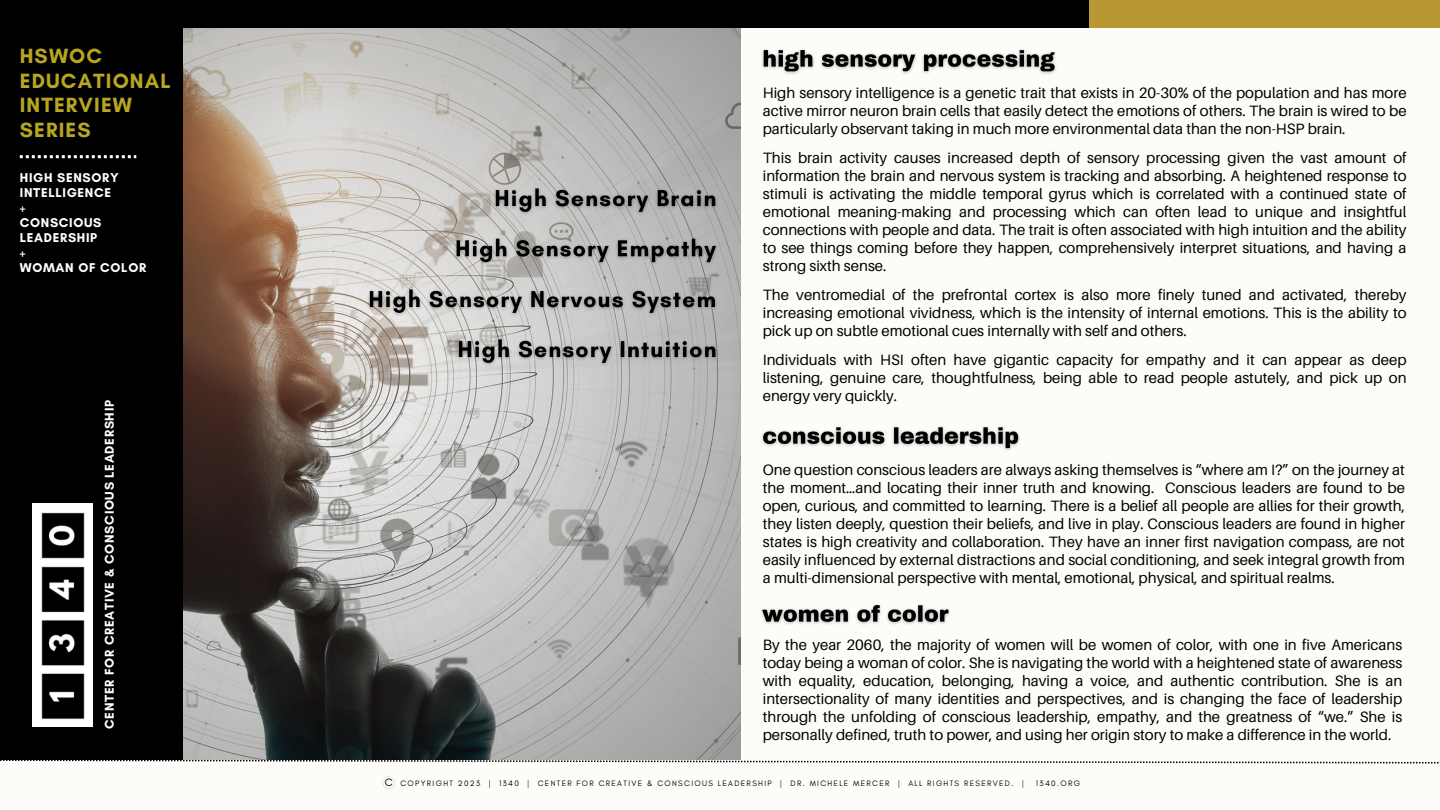
<style>
.page{position:relative;width:1440px;height:810px;background:#fdfcf8}
.page>*{position:absolute;margin:0;border:0;box-sizing:border-box;transform-origin:0 0}
.t1{font:700 21px "Glacial Indifference";letter-spacing:.055em;color:#b8a520}
.t2{font:15px/18px "Aileron";color:#000;text-align:justify}
.t3{font:700 13px/15px "Glacial Indifference";letter-spacing:.055em;color:#fff}
.t4{font:10.9px "Glacial Indifference";color:#000}
.t5{font:8px "Glacial Indifference";letter-spacing:.165em;color:#000}
</style>
<div class="page">
<svg style="left:0;top:759px;width:1439px;height:5px"></svg>
<svg style="left:383px;top:777px;width:12px;height:12px"></svg>
<div style="left:0;top:0;width:184px;height:759px;background:#000"></div>
<svg style="left:20px;top:155px;width:116px;height:3px"></svg>
<img style="left:33px;top:503px;width:60px;height:224px">
<img style="left:184px;top:28px;width:556px;height:732px">
<img style="left:762px;top:49px;width:294px;height:25px">
<img style="left:761px;top:426px;width:259px;height:25px">
<img style="left:761px;top:604px;width:189px;height:21px">
<img style="left:490px;top:184px;width:232px;height:36px">
<img style="left:450px;top:234px;width:273px;height:36px">
<img style="left:364px;top:284px;width:358px;height:36px">
<img style="left:453px;top:334px;width:269px;height:37px">
<div style="left:0;top:0;width:1089px;height:28px;background:#000"></div>
<div style="left:1089px;top:0;width:351px;height:28px;background:#b99834"></div>
<p class="t1" style="left:20px;top:43px;width:84px">HSWOC</p>
<p class="t1" style="left:20px;top:68px;width:152px">EDUCATIONAL</p>
<p class="t1" style="left:20px;top:92px;width:114px">INTERVIEW</p>
<p class="t1" style="left:20px;top:117px;width:72px">SERIES</p>
<p class="t3" style="left:20px;top:170px;width:100px">HIGH SENSORY<br>INTELLIGENCE</p>
<p class="t3" style="left:20px;top:200px;width:7px">+</p>
<p class="t3" style="left:20px;top:215px;width:83px">CONSCIOUS<br>LEADERSHIP</p>
<p class="t3" style="left:20px;top:245px;width:7px">+</p>
<p class="t3" style="left:20px;top:260px;width:128px">WOMAN OF COLOR</p>
<p class="t3" style="left:102px;top:729px;width:330px;rotate:-90deg">CENTER FOR CREATIVE &amp; CONSCIOUS LEADERSHIP</p>
<p class="t2" style="left:763px;top:83px;width:645px">High sensory intelligence is a genetic trait that exists in 20-30% of the population and has more active mirror neuron brain cells that easily detect the emotions of others. The brain is wired to be particularly observant taking in much more environmental data than the non-HSP brain.</p>
<p class="t2" style="left:763px;top:148px;width:645px">This brain activity causes increased depth of sensory processing given the vast amount of information the brain and nervous system is tracking and absorbing. A heightened response to stimuli is activating the middle temporal gyrus which is correlated with a continued state of emotional meaning-making and processing which can often lead to unique and insightful connections with people and data. The trait is often associated with high intuition and the ability to see things coming before they happen, comprehensively interpret situations, and having a strong sixth sense.</p>
<p class="t2" style="left:763px;top:285px;width:645px">The ventromedial of the prefrontal cortex is also more finely tuned and activated, thereby increasing emotional vividness, which is the intensity of internal emotions. This is the ability to pick up on subtle emotional cues internally with self and others.</p>
<p class="t2" style="left:763px;top:351px;width:645px">Individuals with HSI often have gigantic capacity for empathy and it can appear as deep listening, genuine care, thoughtfulness, being able to read people astutely, and pick up on energy very quickly.</p>
<p class="t2" style="left:763px;top:460px;width:644px">One question conscious leaders are always asking themselves is “where am I?” on the journey at the moment…and locating their inner truth and knowing. Conscious leaders are found to be open, curious, and committed to learning. There is a belief all people are allies for their growth, they listen deeply, question their beliefs, and live in play. Conscious leaders are found in higher states is high creativity and collaboration. They have an inner first navigation compass, are not easily influenced by external distractions and social conditioning, and seek integral growth from a multi-dimensional perspective with mental, emotional, physical, and spiritual realms.</p>
<p class="t2" style="left:763px;top:635px;width:641px">By the year 2060, the majority of women will be women of color, with one in five Americans today being a woman of color. She is navigating the world with a heightened state of awareness with equality, education, belonging, having a voice, and authentic contribution. She is an intersectionality of many identities and perspectives, and is changing the face of leadership through the unfolding of conscious leadership, empathy, and the greatness of “we.” She is personally defined, truth to power, and using her origin story to make a difference in the world.</p>
<p class="t4" style="left:385px;top:775px;width:9px">C</p>
<p class="t5" style="left:400px;top:779px;width:625px">COPYRIGHT 2023 | 1340 | CENTER FOR CREATIVE &amp; CONSCIOUS LEADERSHIP | DR. MICHELE MERCER | ALL RIGHTS RESERVED. |</p>
<p class="t5" style="left:1036px;top:779px;width:46px">1340.ORG</p>
</div>
